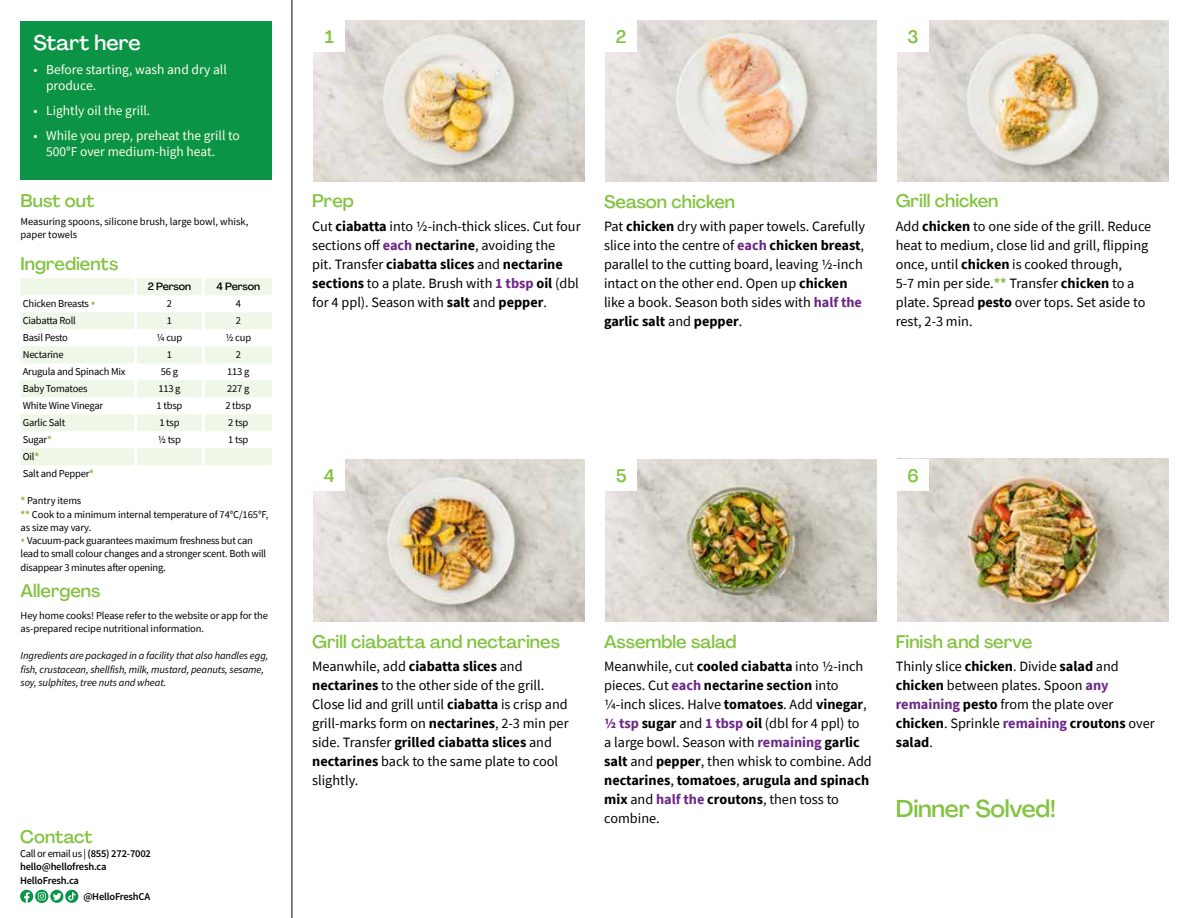
<style>
.page{position:relative;width:1188px;height:918px;background:#fff}
.page>*{position:absolute;margin:0;border:0;box-sizing:border-box;transform-origin:0 0}
.t1{font:500 24px "Agrandir";letter-spacing:-.01em;color:#82c341}
.t2{font:500 21px "Agrandir";color:#fff}
.t3{font:500 18px "Agrandir";color:#82c341}
.t4{font:14.25px/19px "Source Sans Pro";color:#000}
.t5{font:13.5px/16.2px "Source Sans Pro";color:#fffdec}
.t6{font:10.5px/13.5px "Source Sans Pro";letter-spacing:-.02em;color:#000}
.t7{font:italic 10.5px/13.5px "Source Sans Pro";letter-spacing:-.01em;color:#000}
.t8{font:600 10.5px/13.5px "Source Sans Pro";letter-spacing:-.02em;color:#000}
.t9{font:10.5px/13.5px "Source Sans Pro";color:#000}
.t10{font:500 10.5px "Agrandir";letter-spacing:-.01em;color:#000}
.s1{color:#8cba42}
.s2{font-weight:700;color:#8cba42}
.s3{font-weight:400}
.s4{font-weight:700}
.s5{font-weight:700;color:#6c2888}
</style>
<div class="page">
<hr style="left:292px;top:0;width:1px;height:918px;background:#000">
<img style="left:313px;top:459px;width:272px;height:162px">
<img style="left:605px;top:459px;width:272px;height:162px">
<img style="left:897px;top:459px;width:272px;height:162px">
<img style="left:313px;top:20px;width:272px;height:161px">
<img style="left:605px;top:20px;width:272px;height:161px">
<img style="left:897px;top:20px;width:272px;height:161px">
<div style="left:21px;top:21px;width:251px;height:158px;background:#0b9446"></div>
<svg style="left:20px;top:890px;width:42px;height:13px"></svg>
<svg style="left:65px;top:890px;width:13px;height:13px"></svg>
<svg style="left:68px;top:892px;width:8px;height:9px"></svg>
<div style="left:313px;top:459px;width:32px;height:32px;background:#fff"></div>
<div style="left:605px;top:459px;width:32px;height:32px;background:#fff"></div>
<div style="left:897px;top:459px;width:32px;height:32px;background:#fff"></div>
<div style="left:313px;top:20px;width:32px;height:32px;background:#fff"></div>
<div style="left:605px;top:20px;width:32px;height:32px;background:#fff"></div>
<div style="left:897px;top:20px;width:32px;height:32px;background:#fff"></div>
<svg style="left:21px;top:278px;width:251px;height:187px;fill:#eff7e8"></svg>
<hr style="left:134px;top:278px;width:3px;height:17px;background:#fff">
<hr style="left:202px;top:278px;width:3px;height:17px;background:#fff">
<hr style="left:134px;top:295px;width:3px;height:17px;background:#fff">
<hr style="left:202px;top:295px;width:3px;height:17px;background:#fff">
<hr style="left:134px;top:312px;width:3px;height:17px;background:#fff">
<hr style="left:202px;top:312px;width:3px;height:17px;background:#fff">
<hr style="left:134px;top:329px;width:3px;height:17px;background:#fff">
<hr style="left:202px;top:329px;width:3px;height:17px;background:#fff">
<hr style="left:134px;top:346px;width:3px;height:17px;background:#fff">
<hr style="left:202px;top:346px;width:3px;height:17px;background:#fff">
<hr style="left:134px;top:363px;width:3px;height:17px;background:#fff">
<hr style="left:202px;top:363px;width:3px;height:17px;background:#fff">
<hr style="left:134px;top:380px;width:3px;height:17px;background:#fff">
<hr style="left:202px;top:380px;width:3px;height:17px;background:#fff">
<hr style="left:134px;top:397px;width:3px;height:17px;background:#fff">
<hr style="left:202px;top:397px;width:3px;height:17px;background:#fff">
<hr style="left:134px;top:414px;width:3px;height:17px;background:#fff">
<hr style="left:202px;top:414px;width:3px;height:17px;background:#fff">
<hr style="left:134px;top:431px;width:3px;height:17px;background:#fff">
<hr style="left:202px;top:431px;width:3px;height:17px;background:#fff">
<hr style="left:134px;top:448px;width:3px;height:17px;background:#fff">
<hr style="left:202px;top:448px;width:3px;height:17px;background:#fff">
<h2 class="t2" style="left:33px;top:29px;width:109px">Start here</h2>
<p class="t5" style="left:46px;top:62px;width:182px;text-indent:-13px">• Before starting, wash and dry all produce.</p>
<p class="t5" style="left:33px;top:102px;width:118px">• Lightly oil the grill.</p>
<p class="t5" style="left:46px;top:127px;width:195px;text-indent:-13px">• While you prep, preheat the grill to<br>500°F over medium-high heat.</p>
<p class="t3" style="left:21px;top:190px;width:75px">Bust out</p>
<p class="t9" style="left:21px;top:214px;width:229px">Measuring spoons, silicone brush, large bowl, whisk, paper towels</p>
<p class="t3" style="left:21px;top:252px;width:99px">Ingredients</p>
<p class="t10" style="left:148px;top:280px;width:45px">2 Person</p>
<p class="t10" style="left:217px;top:280px;width:45px">4 Person</p>
<p class="t6" style="left:23px;top:296px;width:74px">Chicken Breasts <span class="s1">▲</span></p>
<p class="t6" style="left:167px;top:296px;width:7px">2</p>
<p class="t6" style="left:236px;top:296px;width:7px">4</p>
<p class="t6" style="left:23px;top:313px;width:55px">Ciabatta Roll</p>
<p class="t6" style="left:167px;top:313px;width:7px">1</p>
<p class="t6" style="left:236px;top:313px;width:7px">2</p>
<p class="t6" style="left:23px;top:330px;width:47px">Basil Pesto</p>
<p class="t6" style="left:157px;top:330px;width:27px">1/4 cup</p>
<p class="t6" style="left:225px;top:330px;width:27px">1/2 cup</p>
<p class="t6" style="left:23px;top:347px;width:42px">Nectarine</p>
<p class="t6" style="left:167px;top:347px;width:7px">1</p>
<p class="t6" style="left:236px;top:347px;width:7px">2</p>
<p class="t6" style="left:23px;top:364px;width:104px">Arugula and Spinach Mix</p>
<p class="t6" style="left:161px;top:364px;width:19px">56 g</p>
<p class="t6" style="left:227px;top:364px;width:24px">113 g</p>
<p class="t6" style="left:23px;top:381px;width:66px">Baby Tomatoes</p>
<p class="t6" style="left:158px;top:381px;width:24px">113 g</p>
<p class="t6" style="left:227px;top:381px;width:24px">227 g</p>
<p class="t6" style="left:23px;top:399px;width:82px">White Wine Vinegar</p>
<p class="t6" style="left:157px;top:399px;width:27px">1 tbsp</p>
<p class="t6" style="left:225px;top:399px;width:27px">2 tbsp</p>
<p class="t6" style="left:23px;top:416px;width:44px">Garlic Salt</p>
<p class="t6" style="left:159px;top:416px;width:22px">1 tsp</p>
<p class="t6" style="left:228px;top:416px;width:22px">2 tsp</p>
<p class="t6" style="left:23px;top:433px;width:31px">Sugar<span class="s2">*</span></p>
<p class="t6" style="left:158px;top:433px;width:25px">1/2 tsp</p>
<p class="t6" style="left:228px;top:433px;width:22px">1 tsp</p>
<p class="t6" style="left:23px;top:448px;width:73px;line-height:17px">Oil<span class="s2">*<br></span>Salt and Pepper<span class="s2">*</span></p>
<p class="t6" style="left:21px;top:494px;width:249px"><span class="s2">*</span> Pantry items<br><span class="s2">**</span> Cook to a minimum internal temperature of 74°C/165°F, as size may vary.</p>
<p class="t6" style="left:21px;top:533px;width:247px"><span class="s1">▲</span> Vacuum-pack guarantees maximum freshness but can lead to small colour changes and a stronger scent. Both will disappear 3 minutes after opening.</p>
<p class="t3" style="left:21px;top:579px;width:81px">Allergens</p>
<p class="t6" style="left:21px;top:608px;width:249px">Hey home cooks! Please refer to the website or app for the as-prepared recipe nutritional information.</p>
<p class="t7" style="left:21px;top:649px;width:249px">Ingredients are packaged in a facility that also handles egg, fish, crustacean, shellfish, milk, mustard, peanuts, sesame, soy, sulphites, tree nuts and wheat.</p>
<p class="t3" style="left:20px;top:826px;width:74px">Contact</p>
<p class="t8" style="left:20px;top:847px;width:132px"><span class="s3">Call or email us |</span> (855) 272-7002 hello@hellofresh.ca<br>HelloFresh.ca</p>
<p class="t8" style="left:83px;top:890px;width:68px">@HelloFreshCA</p>
<p class="t3" style="left:325px;top:26px;width:11px">1</p>
<p class="t3" style="left:616px;top:25px;width:12px">2</p>
<p class="t3" style="left:908px;top:25px;width:13px">3</p>
<p class="t3" style="left:312px;top:190px;width:43px">Prep</p>
<p class="t4" style="left:312px;top:216px;width:270px">Cut <span class="s4">ciabatta</span> into 1/2-inch-thick slices. Cut four sections off <span class="s5">each</span> <span class="s4">nectarine</span>, avoiding the<br>pit. Transfer <span class="s4">ciabatta slices</span> and <span class="s4">nectarine sections</span> to a plate. Brush with <span class="s5">1 tbsp</span> <span class="s4">oil</span> (dbl for 4 ppl). Season with <span class="s4">salt</span> and <span class="s4">pepper</span>.</p>
<p class="t3" style="left:604px;top:191px;width:133px">Season chicken</p>
<p class="t4" style="left:604px;top:217px;width:263px">Pat <span class="s4">chicken</span> dry with paper towels. Carefully slice into the centre of <span class="s5">each</span> <span class="s4">chicken breast</span>, parallel to the cutting board, leaving 1/2-inch intact on the other end. Open up <span class="s4">chicken </span>like a book. Season both sides with <span class="s5">half the </span><span class="s4">garlic salt</span> and <span class="s4">pepper</span>.</p>
<p class="t3" style="left:896px;top:190px;width:104px">Grill chicken</p>
<p class="t4" style="left:896px;top:216px;width:257px">Add <span class="s4">chicken</span> to one side of the grill. Reduce heat to medium, close lid and grill, flipping once, until <span class="s4">chicken</span> is cooked through,<br>5-7 min per side.<span class="s2">**</span> Transfer <span class="s4">chicken</span> to a plate. Spread <span class="s4">pesto</span> over tops. Set aside to rest, 2-3 min.</p>
<p class="t3" style="left:324px;top:465px;width:12px">4</p>
<p class="t3" style="left:616px;top:465px;width:12px">5</p>
<p class="t3" style="left:907px;top:464px;width:13px">6</p>
<p class="t3" style="left:312px;top:630px;width:249px">Grill ciabatta and nectarines</p>
<p class="t4" style="left:312px;top:657px;width:258px">Meanwhile, add <span class="s4">ciabatta slices</span> and <span class="s4">nectarines</span> to the other side of the grill.<br>Close lid and grill until <span class="s4">ciabatta</span> is crisp and grill-marks form on <span class="s4">nectarines</span>, 2-3 min per side. Transfer <span class="s4">grilled ciabatta slices</span> and <span class="s4">nectarines</span> back to the same plate to cool slightly.</p>
<p class="t3" style="left:604px;top:630px;width:134px">Assemble salad</p>
<p class="t4" style="left:604px;top:657px;width:269px">Meanwhile, cut <span class="s4">cooled ciabatta</span> into 1/2-inch pieces. Cut <span class="s5">each</span> <span class="s4">nectarine section</span> into 1/4-inch slices. Halve <span class="s4">tomatoes</span>. Add <span class="s4">vinegar</span>, <span class="s5">1/2 tsp</span> <span class="s4">sugar</span> and <span class="s5">1 tbsp</span> <span class="s4">oil</span> (dbl for 4 ppl) to<br>a large bowl. Season with <span class="s5">remaining</span> <span class="s4">garlic salt</span> and <span class="s4">pepper</span>, then whisk to combine. Add <span class="s4">nectarines</span>, <span class="s4">tomatoes</span>, <span class="s4">arugula and spinach mix</span> and <span class="s5">half the</span> <span class="s4">croutons</span>, then toss to combine.</p>
<p class="t3" style="left:896px;top:630px;width:138px">Finish and serve</p>
<p class="t4" style="left:896px;top:657px;width:261px">Thinly slice <span class="s4">chicken</span>. Divide <span class="s4">salad</span> and <span class="s4">chicken</span> between plates. Spoon <span class="s5">any remaining</span> <span class="s4">pesto</span> from the plate over <span class="s4">chicken</span>. Sprinkle <span class="s5">remaining</span> <span class="s4">croutons</span> over <span class="s4">salad</span>.</p>
<h1 class="t1" style="left:896px;top:793px;width:162px">Dinner Solved!</h1>
</div>
